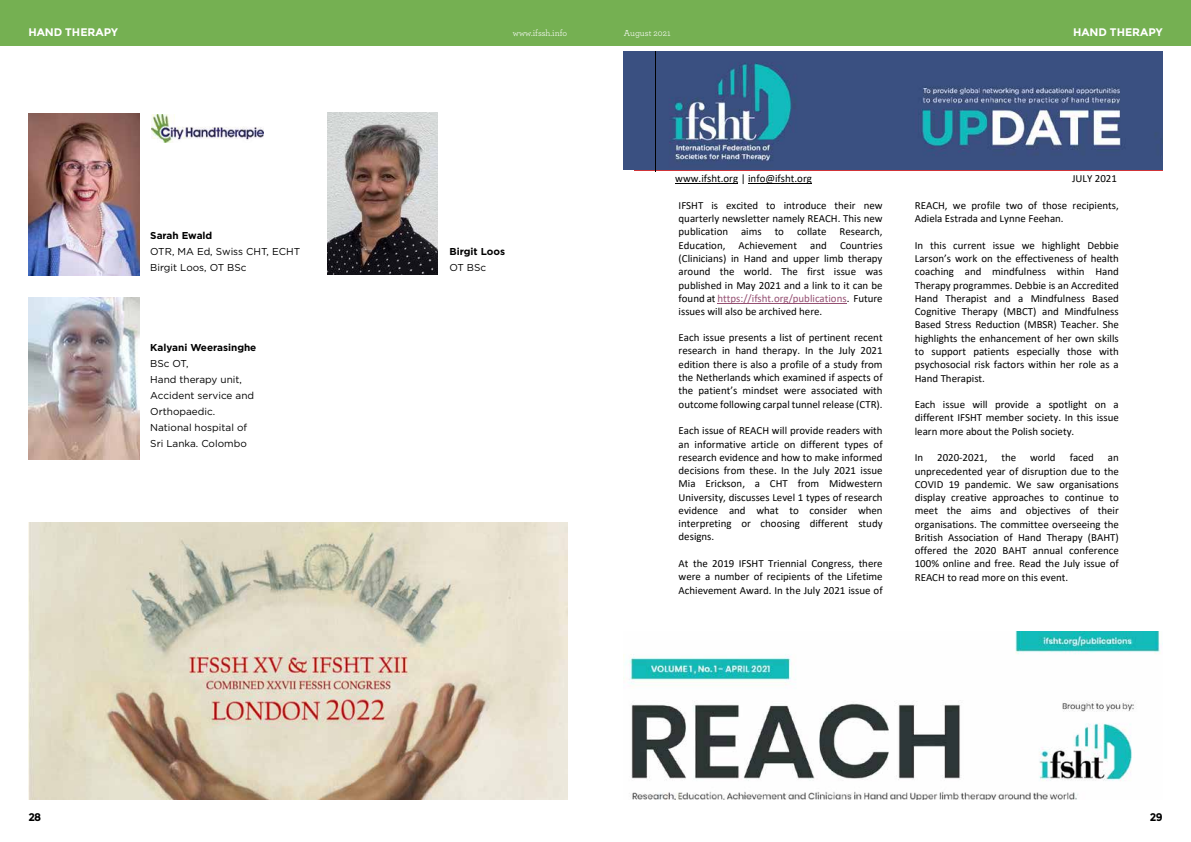
<style>
.page{position:relative;width:1191px;height:842px;background:#fff}
.page>*{position:absolute;margin:0;border:0;box-sizing:border-box;transform-origin:0 0}
.t1{font:700 11px "Montserrat";color:#fff}
.t2{font:700 11px "Montserrat";color:#000}
.t3{font:10.9px/13.3px "Calibri";color:#000;text-align:justify}
.t4{font:10px/16px "Gotham";color:#000}
.t5{font:700 10px "Gotham";color:#000}
.t6{font:9px "Archer Pro";color:#fff}
.s1{color:#954f72}
</style>
<div class="page">
<div style="left:0;top:0;width:595px;height:46px;background:#75b052"></div>
<img style="left:29px;top:113px;width:110px;height:162px">
<img style="left:28px;top:522px;width:539px;height:277px">
<img style="left:151px;top:115px;width:113px;height:28px">
<img style="left:328px;top:112px;width:110px;height:162px">
<img style="left:29px;top:297px;width:110px;height:162px">
<div style="left:595px;top:0;width:596px;height:45px;background:#75b052"></div>
<hr style="left:634px;top:170px;width:528px;height:1px;background:#d13438">
<img style="left:624px;top:51px;width:538px;height:118px">
<img style="left:625px;top:631px;width:535px;height:168px">
<hr style="left:675px;top:183px;width:63px;height:1px;background:#000">
<hr style="left:748px;top:183px;width:64px;height:1px;background:#000">
<hr style="left:717px;top:303px;width:129px;height:1px;background:#954f72">
<hr style="left:655px;top:51px;width:1px;height:121px;background:#000">
<p class="t1" style="left:28px;top:26px;width:91px">HAND THERAPY</p>
<p class="t5" style="left:150px;top:229px;width:64px">Sarah Ewald</p>
<p class="t4" style="left:150px;top:243px;width:151px">OTR, MA Ed, Swiss CHT, ECHT<br>Birgit Loos, OT BSc</p>
<p class="t5" style="left:150px;top:341px;width:108px">Kalyani Weerasinghe</p>
<p class="t4" style="left:150px;top:355px;width:105px">BSc OT,<br>Hand therapy unit,<br>Accident service and<br>Orthopaedic.<br>National hospital of<br>Sri Lanka. Colombo</p>
<p class="t6" style="left:513px;top:26px;width:56px">www.ifssh.info</p>
<p class="t6" style="left:624px;top:26px;width:48px">August 2021</p>
<p class="t1" style="left:1073px;top:26px;width:91px">HAND THERAPY</p>
<p class="t5" style="left:449px;top:245px;width:57px">Birgit Loos</p>
<p class="t4" style="left:449px;top:259px;width:38px">OT BSc</p>
<p class="t3" style="left:675px;top:172px;width:138px">www.ifsht.org | info@ifsht.org</p>
<p class="t3" style="left:1072px;top:172px;width:46px">JULY 2021</p>
<p class="t3" style="left:678px;top:198px;width:205px">IFSHT is excited to introduce their new quarterly newsletter namely REACH. This new publication aims to collate Research, Education, Achievement and Countries (Clinicians) in Hand and upper limb therapy around the world. The first issue was published in May 2021 and a link to it can be found at <span class="s1">https://ifsht.org/publications</span>. Future issues will also be archived here.</p>
<p class="t3" style="left:678px;top:331px;width:206px">Each issue presents a list of pertinent recent research in hand therapy. In the July 2021 edition there is also a profile of a study from the Netherlands which examined if aspects of the patient’s mindset were associated with outcome following carpal tunnel release (CTR).</p>
<p class="t3" style="left:678px;top:424px;width:205px">Each issue of REACH will provide readers with an informative article on different types of research evidence and how to make informed decisions from these. In the July 2021 issue Mia Erickson, a CHT from Midwestern University, discusses Level 1 types of research evidence and what to consider when interpreting or choosing different study designs.</p>
<p class="t3" style="left:678px;top:556px;width:205px">At the 2019 IFSHT Triennial Congress, there were a number of recipients of the Lifetime Achievement Award. In the July 2021 issue of</p>
<p class="t3" style="left:914px;top:198px;width:205px">REACH, we profile two of those recipients,<br>Adiela Estrada and Lynne Feehan.</p>
<p class="t3" style="left:914px;top:238px;width:206px">In this current issue we highlight Debbie Larson’s work on the effectiveness of health coaching and mindfulness within Hand Therapy programmes. Debbie is an Accredited Hand Therapist and a Mindfulness Based Cognitive Therapy (MBCT) and Mindfulness Based Stress Reduction (MBSR) Teacher. She highlights the enhancement of her own skills to support patients especially those with psychosocial risk factors within her role as a Hand Therapist.</p>
<p class="t3" style="left:914px;top:398px;width:205px">Each issue will provide a spotlight on a different IFSHT member society. In this issue learn more about the Polish society.</p>
<p class="t3" style="left:914px;top:451px;width:10px">In</p>
<p class="t3" style="left:937px;top:451px;width:52px">2020-2021,</p>
<p class="t3" style="left:1001px;top:451px;width:16px">the</p>
<p class="t3" style="left:1030px;top:451px;width:27px">world</p>
<p class="t3" style="left:1069px;top:451px;width:26px">faced</p>
<p class="t3" style="left:914px;top:451px;width:206px;text-indent:193px">an unprecedented year of disruption due to the COVID 19 pandemic. We saw organisations display creative approaches to continue to meet the aims and objectives of their organisations. The committee overseeing the British Association of Hand Therapy (BAHT) offered the 2020 BAHT annual conference 100% online and free. Read the July issue of REACH to read more on this event.</p>
<p class="t2" style="left:28px;top:811px;width:14px">28</p>
<p class="t2" style="left:1149px;top:811px;width:14px">29</p>
</div>
